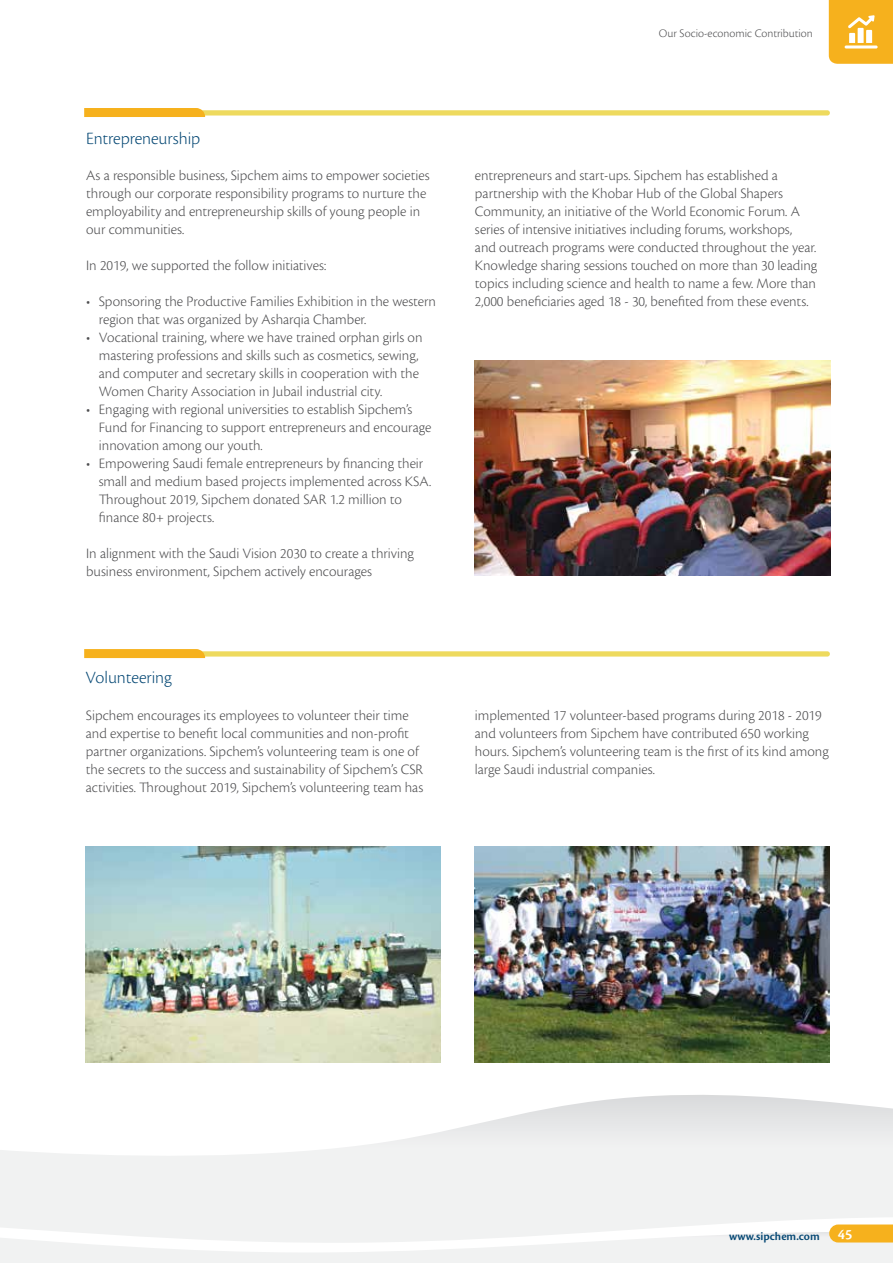
<style>
.page{position:relative;width:893px;height:1263px;background:#fff}
.page>*{position:absolute;margin:0;border:0;box-sizing:border-box;transform-origin:0 0}
.t1{font:300 18px "Cronos Pro";letter-spacing:-.005em;color:#074975}
.t2{font:300 15px/18px "Cronos Pro";color:#4d4d4f}
.t3{font:300 12px "Cronos Pro";color:#4d4d4f}
.t4{font:600 12px "Cronos Pro";color:#074975}
.s1{font-size:15px;color:#fff}
</style>
<div class="page">
<svg style="left:0;top:1095px;width:893px;height:118px"></svg>
<img style="left:474px;top:846px;width:356px;height:216px">
<img style="left:86px;top:846px;width:355px;height:216px">
<img style="left:475px;top:360px;width:355px;height:216px">
<div style="left:86px;top:110px;width:744px;height:6px;background:#eeda5e;border-radius:3px"></div>
<svg style="left:84px;top:108px;width:121px;height:9px"></svg>
<div style="left:86px;top:651px;width:744px;height:5px;background:#eeda5e;border-radius:3px"></div>
<svg style="left:84px;top:649px;width:121px;height:9px"></svg>
<svg style="left:0;top:1213px;width:893px;height:50px"></svg>
<svg style="left:829px;top:0;width:64px;height:64px;background:#f6b936"></svg>
<p class="t1" style="left:86px;top:128px;width:116px">Entrepreneurship</p>
<p class="t2" style="left:86px;top:166px;width:345px">As a responsible business, Sipchem aims to empower societies through our corporate responsibility programs to nurture the employability and entrepreneurship skills of young people in our communities.</p>
<p class="t2" style="left:86px;top:256px;width:242px">In 2019, we supported the follow initiatives:</p>
<p class="t2" style="left:99px;top:292px;width:339px;text-indent:-13px">• Sponsoring the Productive Families Exhibition in the western region that was organized by Asharqia Chamber.</p>
<p class="t2" style="left:99px;top:328px;width:325px;text-indent:-13px">• Vocational training, where we have trained orphan girls on mastering professions and skills such as cosmetics, sewing, and computer and secretary skills in cooperation with the Women Charity Association in Jubail industrial city.</p>
<p class="t2" style="left:99px;top:400px;width:334px;text-indent:-13px">• Engaging with regional universities to establish Sipchem’s<br>Fund for Financing to support entrepreneurs and encourage innovation among our youth.</p>
<p class="t2" style="left:99px;top:454px;width:334px;text-indent:-13px">• Empowering Saudi female entrepreneurs by financing their small and medium based projects implemented across KSA.<br>Throughout 2019, Sipchem donated SAR 1.2 million to finance 80+ projects.</p>
<p class="t2" style="left:86px;top:544px;width:329px">In alignment with the Saudi Vision 2030 to create a thriving business environment, Sipchem actively encourages</p>
<p class="t1" style="left:86px;top:667px;width:88px">Volunteering</p>
<p class="t3" style="left:659px;top:26px;width:155px">Our Socio-economic Contribution</p>
<p class="t2" style="left:475px;top:166px;width:344px">entrepreneurs and start-ups. Sipchem has established a partnership with the Khobar Hub of the Global Shapers Community, an initiative of the World Economic Forum. A series of intensive initiatives including forums, workshops,<br>and outreach programs were conducted throughout the year.<br>Knowledge sharing sessions touched on more than 30 leading topics including science and health to name a few. More than 2,000 beneficiaries aged 18 - 30, benefited from these events.</p>
<p class="t2" style="left:86px;top:706px;width:339px">Sipchem encourages its employees to volunteer their time and expertise to benefit local communities and non-profit partner organizations. Sipchem’s volunteering team is one of the secrets to the success and sustainability of Sipchem’s CSR activities. Throughout 2019, Sipchem’s volunteering team has</p>
<p class="t2" style="left:475px;top:706px;width:356px">implemented 17 volunteer-based programs during 2018 - 2019 and volunteers from Sipchem have contributed 650 working hours. Sipchem’s volunteering team is the first of its kind among large Saudi industrial companies.</p>
<p class="t4" style="left:729px;top:1229px;width:125px">www.sipchem.com <span class="s1">45</span></p>
</div>
